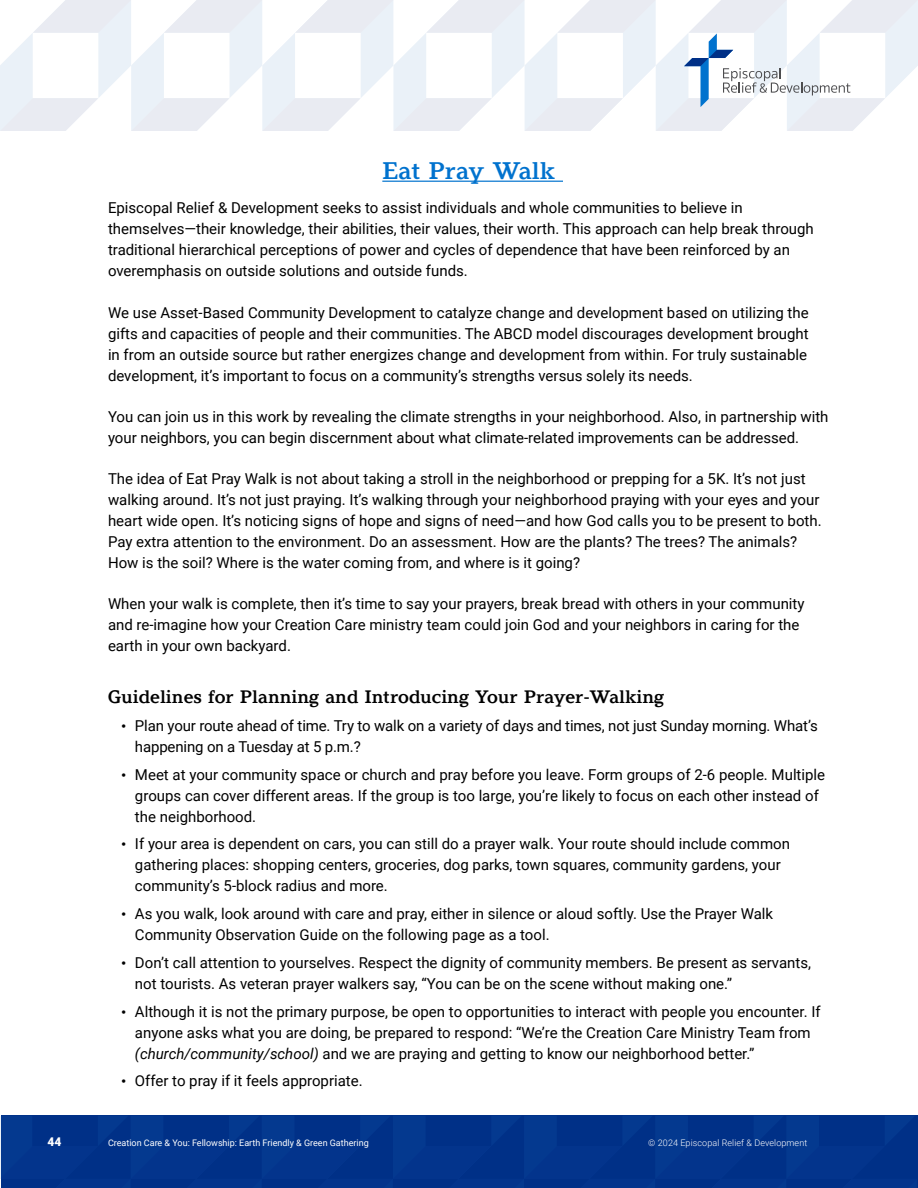
<style>
.page{position:relative;width:918px;height:1188px;background:#fff}
.page>*{position:absolute;margin:0;border:0;box-sizing:border-box;transform-origin:0 0}
.t1{font:700 24px "Argesta Text";color:#0072ce}
.t2{font:700 18px "Argesta Text";color:#000}
.t3{font:15px/21px "Roboto";color:#000}
.t4{font:900 12px "Roboto";color:#fff}
.t5{font:9px "Roboto";color:#fff}
.t6{font:300 9px "Roboto";letter-spacing:.01em;color:#fff}
.s1{font-family:"Source Serif Pro"}
.s2{font-style:italic}
</style>
<div class="page">
<div style="left:0;top:1116px;width:917px;height:72px;background:#03348c"></div>
<svg style="left:0;top:0;width:918px;height:131px"></svg>
<hr style="left:382px;top:181px;width:181px;height:1px;background:#0072ce">
<h1 class="t1" style="left:382px;top:156px;width:174px">Eat Pray Walk</h1>
<p class="t3" style="left:108px;top:197px;width:707px">Episcopal Relief &amp; Development seeks to assist individuals and whole communities to believe in themselves—their knowledge, their abilities, their values, their worth. This approach can help break through traditional hierarchical perceptions of power and cycles of dependence that have been reinforced by an overemphasis on outside solutions and outside funds.</p>
<p class="t3" style="left:108px;top:301px;width:702px;text-align:justify">We use Asset-Based Community Development to catalyze change and development based on utilizing the gifts and capacities of people and their communities. The ABCD model discourages development brought in from an outside source but rather energizes change and development from within. For truly sustainable development, it’s important to focus on a community’s strengths versus solely its needs.</p>
<p class="t3" style="left:108px;top:405px;width:722px">You can join us in this work by revealing the climate strengths in your neighborhood. Also, in partnership with your neighbors, you can begin discernment about what climate-related improvements can be addressed.</p>
<p class="t3" style="left:108px;top:468px;width:715px">The idea of Eat Pray Walk is not about taking a stroll in the neighborhood or prepping for a 5K. It’s not just walking around. It’s not just praying. It’s walking through your neighborhood praying with your eyes and your heart wide open. It’s noticing signs of hope and signs of need—and how God calls you to be present to both.<br>Pay extra attention to the environment. Do an assessment. How are the plants? The trees? The animals?<br>How is the soil? Where is the water coming from, and where is it going?</p>
<p class="t3" style="left:108px;top:593px;width:698px">When your walk is complete, then it’s time to say your prayers, break bread with others in your community and re-imagine how your Creation Care ministry team could join God and your neighbors in caring for the earth in your own backyard.</p>
<p class="t2" style="left:108px;top:686px;width:558px">Guidelines for Planning and Introducing Your Prayer-Walking</p>
<p class="t3" style="left:135px;top:714px;width:684px;text-indent:-14px"><span class="s1">•</span> Plan your route ahead of time. Try to walk on a variety of days and times, not just Sunday morning. What’s happening on a Tuesday at 5 p.m.?</p>
<p class="t3" style="left:135px;top:763px;width:692px;text-indent:-14px"><span class="s1">•</span> Meet at your community space or church and pray before you leave. Form groups of 2-6 people. Multiple groups can cover different areas. If the group is too large, you’re likely to focus on each other instead of the neighborhood.</p>
<p class="t3" style="left:135px;top:833px;width:657px;text-indent:-14px"><span class="s1">•</span> If your area is dependent on cars, you can still do a prayer walk. Your route should include common gathering places: shopping centers, groceries, dog parks, town squares, community gardens, your community’s 5-block radius and more.</p>
<p class="t3" style="left:135px;top:903px;width:640px;text-indent:-14px"><span class="s1">•</span> As you walk, look around with care and pray, either in silence or aloud softly. Use the Prayer Walk<br>Community Observation Guide on the following page as a tool.</p>
<p class="t3" style="left:135px;top:951px;width:678px;text-indent:-14px"><span class="s1">•</span> Don’t call attention to yourselves. Respect the dignity of community members. Be present as servants, not tourists. As veteran prayer walkers say, “You can be on the scene without making one.”</p>
<p class="t3" style="left:135px;top:1000px;width:687px;text-indent:-14px"><span class="s1">•</span> Although it is not the primary purpose, be open to opportunities to interact with people you encounter. If anyone asks what you are doing, be prepared to respond: “We’re the Creation Care Ministry Team from <span class="s2">(church/community/school)</span> and we are praying and getting to know our neighborhood better.”</p>
<p class="t3" style="left:121px;top:1070px;width:243px"><span class="s1">•</span> Offer to pray if it feels appropriate.</p>
<p class="t4" style="left:48px;top:1133px;width:16px">44</p>
<p class="t5" style="left:108px;top:1136px;width:262px">Creation Care &amp; You: Fellowship: Earth Friendly &amp; Green Gathering</p>
<p class="t6" style="left:648px;top:1136px;width:160px">© 2024 Episcopal Relief &amp; Development</p>
</div>
